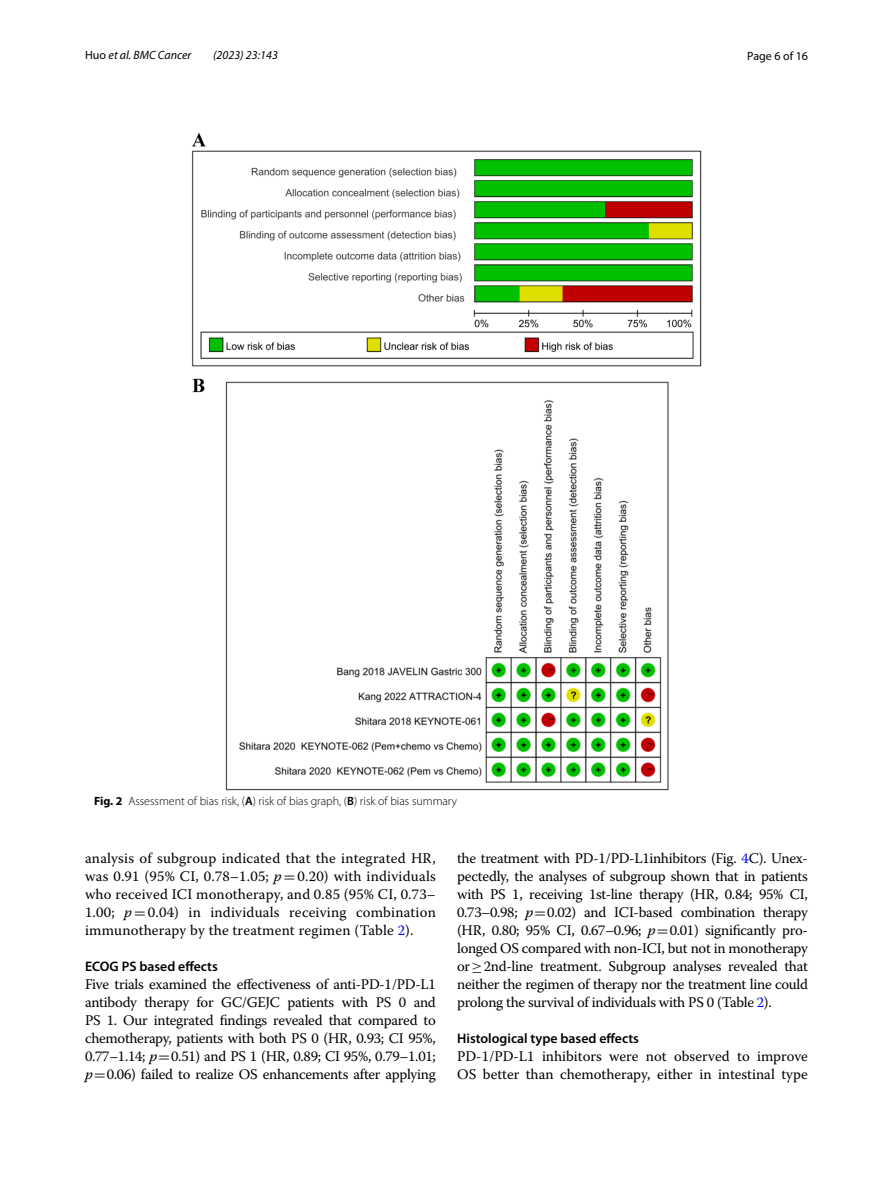
<style>
.page{position:relative;width:893px;height:1187px;background:#fff}
.page>*{position:absolute;margin:0;border:0;box-sizing:border-box;transform-origin:0 0}
.t1{font:14.7px/18px "Warnock Pro";color:#000;text-align:justify}
.t2{font:600 13.8px "Myriad Pro";color:#000}
.t3{font:300 12px "Myriad Pro";color:#000}
.t4{font:italic 12px "Myriad Pro";color:#000}
.t5{font:12px "Myriad Pro";color:#000}
.s1{font-style:normal}
.s2{font-weight:700}
.s3{font-weight:600}
.s4{font-style:italic}
.s5{font-family:"MTSY"}
.s6{color:#00f}
</style>
<div class="page">
<img style="left:192px;top:133px;width:510px;height:657px">
<p class="t4" style="left:85px;top:48px;width:108px"><span class="s1">Huo</span> et al. BMC Cancer</p>
<p class="t4" style="left:213px;top:48px;width:66px">(2023) 23:143</p>
<p class="t5" style="left:747px;top:48px;width:62px">Page 6 of 16</p>
<p class="t3" style="left:94px;top:794px;width:365px"><span class="s2">Fig. 2</span> Assessment of bias risk, (<span class="s3">A</span>) risk of bias graph, (<span class="s3">B</span>) risk of bias summary</p>
<p class="t1" style="left:85px;top:848px;width:352px">analysis of subgroup indicated that the integrated HR, was 0.91 (95% CI, 0.78–1.05; <span class="s4">p</span><span class="s5">=</span>0.20) with individuals who received ICI monotherapy, and 0.85 (95% CI, 0.73– 1.00; <span class="s4">p</span><span class="s5">=</span>0.04) in individuals receiving combination immunotherapy by the treatment regimen (Table <span class="s6">2</span>).</p>
<p class="t2" style="left:85px;top:957px;width:134px">ECOG PS based effects</p>
<p class="t1" style="left:85px;top:974px;width:352px">Five trials examined the effectiveness of anti-PD-1/PD-L1 antibody therapy for GC/GEJC patients with PS 0 and PS 1. Our integrated findings revealed that compared to chemotherapy, patients with both PS 0 (HR, 0.93; CI 95%, 0.77–1.14; <span class="s4">p</span><span class="s5">=</span>0.51) and PS 1 (HR, 0.89; CI 95%, 0.79–1.01; <span class="s4">p</span><span class="s5">=</span>0.06) failed to realize OS enhancements after applying</p>
<p class="t1" style="left:457px;top:848px;width:352px">the treatment with PD-1/PD-L1inhibitors (Fig. <span class="s6">4</span>C). Unex&shy;pectedly, the analyses of subgroup shown that in patients with PS 1, receiving 1st-line therapy (HR, 0.84; 95% CI, 0.73–0.98; <span class="s4">p</span><span class="s5">=</span>0.02) and ICI-based combination therapy (HR, 0.80; 95% CI, 0.67–0.96; <span class="s4">p</span><span class="s5">=</span>0.01) significantly pro&shy;longed OS compared with non-ICI, but not in monotherapy or<span class="s5">≥</span>2nd-line treatment. Subgroup analyses revealed that neither the regimen of therapy nor the treatment line could prolong the survival of individuals with PS 0 (Table <span class="s6">2</span>).</p>
<p class="t2" style="left:457px;top:1029px;width:183px">Histological type based effects</p>
<p class="t1" style="left:457px;top:1046px;width:352px">PD-1/PD-L1 inhibitors were not observed to improve<br>OS better than chemotherapy, either in intestinal type</p>
</div>
